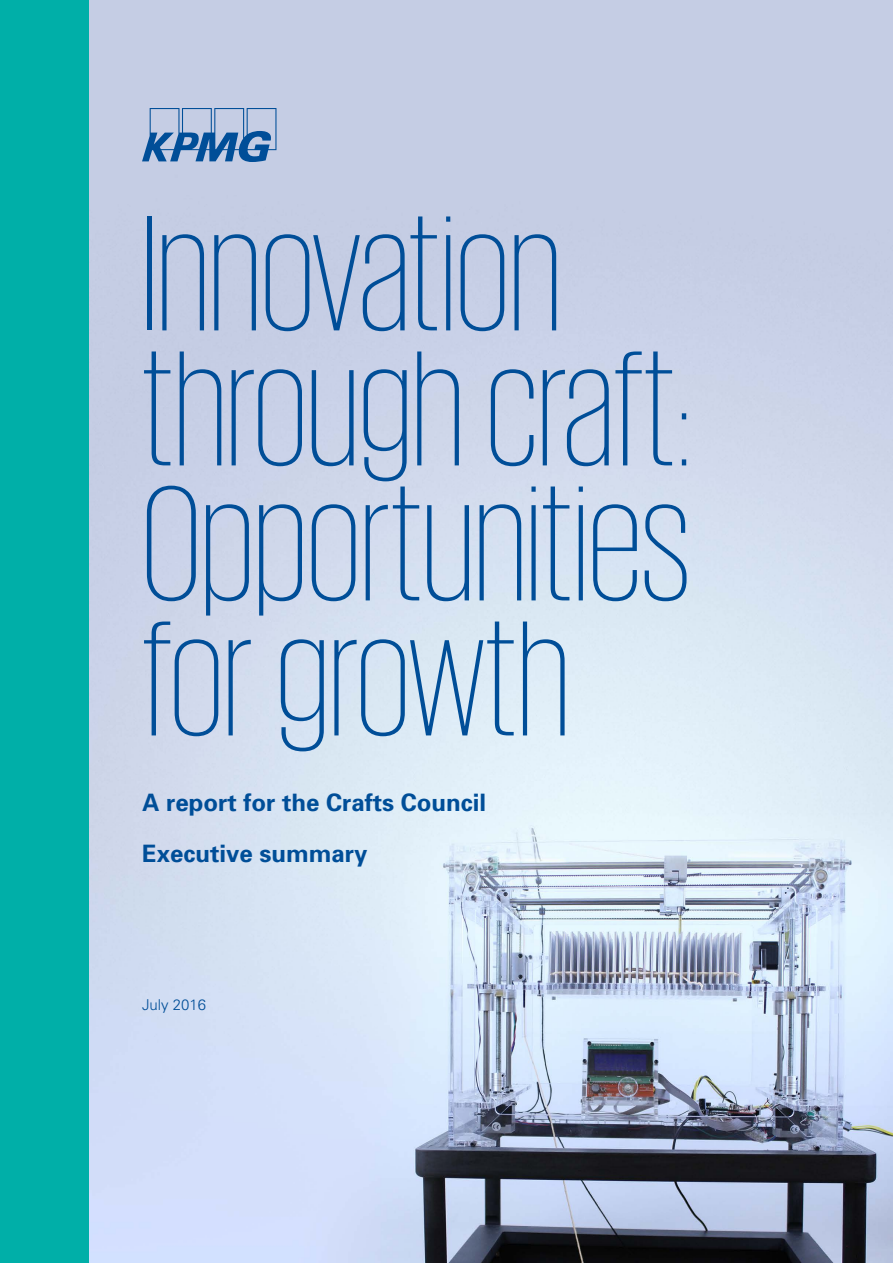
<style>
.page{position:relative;width:893px;height:1263px;background:#fff}
.page>*{position:absolute;margin:0;border:0;box-sizing:border-box;transform-origin:0 0}
.t1{font:200 168px/135px "KPMG";color:#004e98}
.t2{font:700 24px/51px "Univers";color:#004e98}
.t3{font:300 15px "Univers";color:#004e98}
</style>
<div class="page">
<img style="left:89px;top:0;width:804px;height:1263px">
<div style="left:0;top:0;width:89px;height:1263px;background:#00afa8"></div>
<svg style="left:142px;top:108px;width:134px;height:54px;background:#7fa0c9"></svg>
<p class="t1" style="left:142px;top:203px;width:552px">Innovation through craft:<br>Opportunities for growth</p>
<p class="t2" style="left:142px;top:777px;width:346px">A report for the Crafts Council<br>Executive summary</p>
<p class="t3" style="left:142px;top:995px;width:66px">July 2016</p>
</div>
